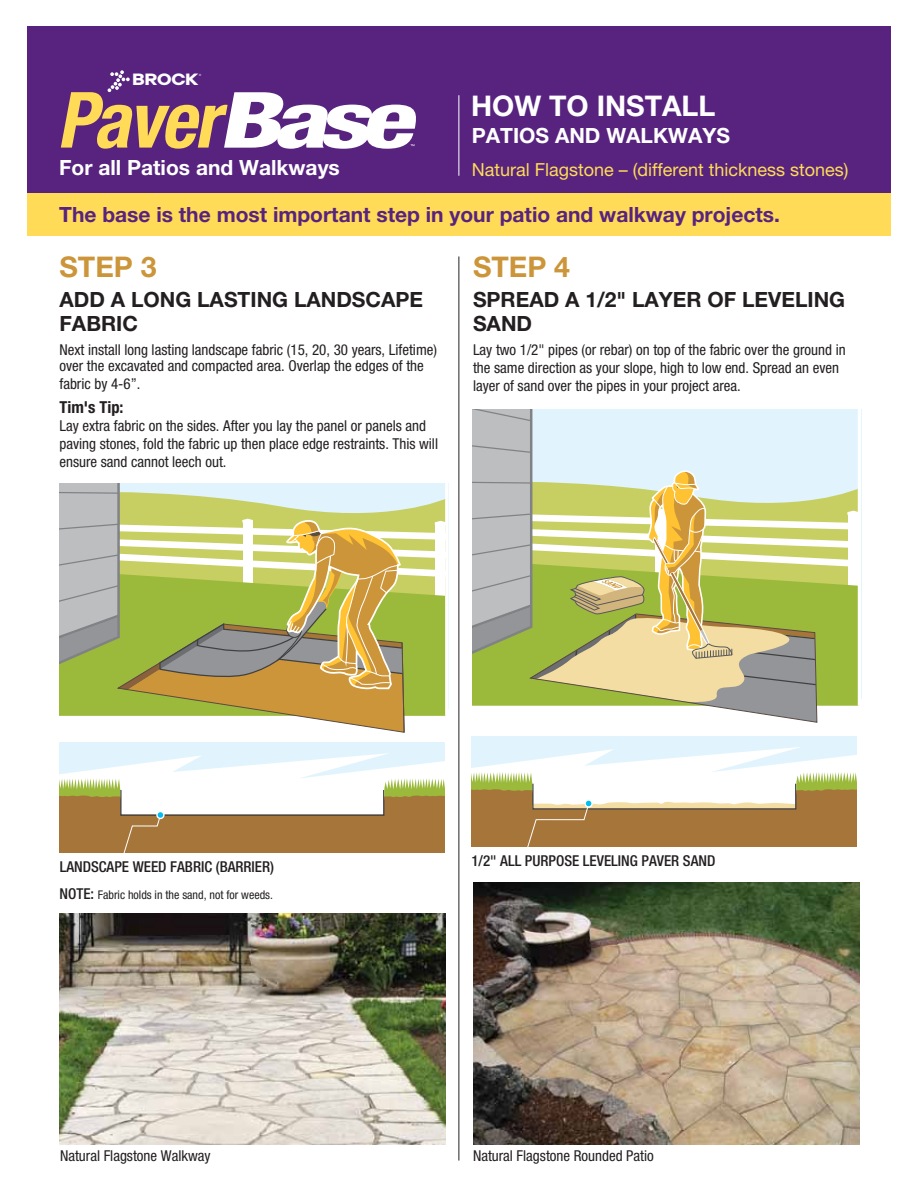
<style>
.page{position:relative;width:918px;height:1188px;background:#fff}
.page>*{position:absolute;margin:0;border:0;box-sizing:border-box;transform-origin:0 0}
.t1{font:italic 700 condensed 77.55px "Helvetica Neue";color:#ffdb57}
.t2{font:700 28.5px "Helvetica Neue LT Std";color:#fff}
.t3{font:700 28.5px "Helvetica Neue LT Std";color:#cc9539}
.t4{font:700 21px/24px "Helvetica Neue LT Std";color:#231f20}
.t5{font:700 21px "Helvetica Neue LT Std";color:#57237f}
.t6{font:700 21px "Helvetica Neue LT Std";color:#fff}
.t7{font:18px "Helvetica Neue LT Std";color:#ffdb57}
.t8{font:700 condensed 16.5px "Helvetica Neue LT Std";color:#231f20}
.t9{font:16.35px "Soin Sans Pro Headline";color:#fff;scale:1.17 1}
.t10{font:condensed 15px/18px "Helvetica Neue LT Std";color:#231f20}
.t11{font:500 condensed 15px "Helvetica Neue LT Std";color:#231f20}
.t12{font:condensed 12px "Helvetica Neue LT Std";color:#231f20}
.t13{font:3px "Soin Sans Pro";color:#fff}
.s1{font-weight:800;color:#fff}
.s2{font-weight:500;font-size:15px}
</style>
<div class="page">
<div style="left:27px;top:98px;width:863px;height:137px;background:#ffdb57"></div>
<div style="left:27px;top:26px;width:863px;height:167px;background:#57237f"></div>
<svg style="left:108px;top:70px;width:22px;height:22px"></svg>
<hr style="left:459px;top:256px;width:1px;height:905px;background:#231f20">
<svg style="left:59px;top:484px;width:386px;height:249px;background:#bfbf7b"></svg>
<svg style="left:472px;top:409px;width:386px;height:314px;background:#c9d09f"></svg>
<div style="left:60px;top:743px;width:385px;height:91px;background:#e1f4fd"></div>
<svg style="left:60px;top:753px;width:385px;height:100px;background:#cebd9f"></svg>
<div style="left:472px;top:737px;width:385px;height:91px;background:#e1f4fd"></div>
<svg style="left:472px;top:747px;width:385px;height:100px;background:#cebb9c"></svg>
<img style="left:60px;top:914px;width:386px;height:230px">
<img style="left:474px;top:883px;width:386px;height:261px">
<hr style="left:459px;top:95px;width:1px;height:81px;background:#fff">
<p class="t9" style="left:133px;top:65px;width:58px">BROCK</p>
<p class="t13" style="left:199px;top:73px;width:4px">®</p>
<h1 class="t1" style="left:57px;top:73px;width:375px">Paver<span class="s1">Base</span></h1>
<h3 class="t6" style="left:59px;top:155px;width:282px">For all Patios and Walkways</h3>
<h2 class="t2" style="left:471px;top:88px;width:246px">HOW TO INSTALL</h2>
<h3 class="t6" style="left:472px;top:122px;width:260px">PATIOS AND WALKWAYS</h3>
<p class="t7" style="left:472px;top:158px;width:378px">Natural Flagstone – (different thickness stones)</p>
<h3 class="t5" style="left:59px;top:201px;width:722px">The base is the most important step in your patio and walkway projects.</h3>
<h2 class="t3" style="left:59px;top:249px;width:99px">STEP 3</h2>
<h3 class="t4" style="left:59px;top:287px;width:365px">ADD A LONG LASTING LANDSCAPE<br>FABRIC</h3>
<p class="t10" style="left:59px;top:341px;width:379px;line-height:16.5px">Next install long lasting landscape fabric (15, 20, 30 years, Lifetime) over the excavated and compacted area. Overlap the edges of the</p>
<p class="t10" style="left:59px;top:375px;width:82px">fabric by 4-6”.</p>
<p class="t8" style="left:59px;top:397px;width:66px">Tim's Tip:</p>
<p class="t10" style="left:59px;top:417px;width:380px">Lay extra fabric on the sides. After you lay the panel or panels and paving stones, fold the fabric up then place edge restraints. This will ensure sand cannot leech out.</p>
<h2 class="t3" style="left:473px;top:249px;width:99px">STEP 4</h2>
<h3 class="t4" style="left:473px;top:287px;width:374px">SPREAD A 1/2" LAYER OF LEVELING<br>SAND</h3>
<p class="t10" style="left:473px;top:340px;width:374px">Lay two 1/2" pipes (or rebar) on top of the fabric over the ground in the same direction as your slope, high to low end. Spread an even layer of sand over the pipes in your project area.</p>
<p class="t11" style="left:60px;top:858px;width:216px">LANDSCAPE WEED FABRIC (BARRIER)</p>
<p class="t12" style="left:60px;top:888px;width:215px"><span class="s2">NOTE:</span> Fabric holds in the sand, not for weeds.</p>
<p class="t11" style="left:471px;top:851px;width:246px">1/2" ALL PURPOSE LEVELING PAVER SAND</p>
<p class="t10" style="left:60px;top:1146px;width:152px">Natural Flagstone Walkway</p>
<p class="t10" style="left:473px;top:1146px;width:182px">Natural Flagstone Rounded Patio</p>
</div>
